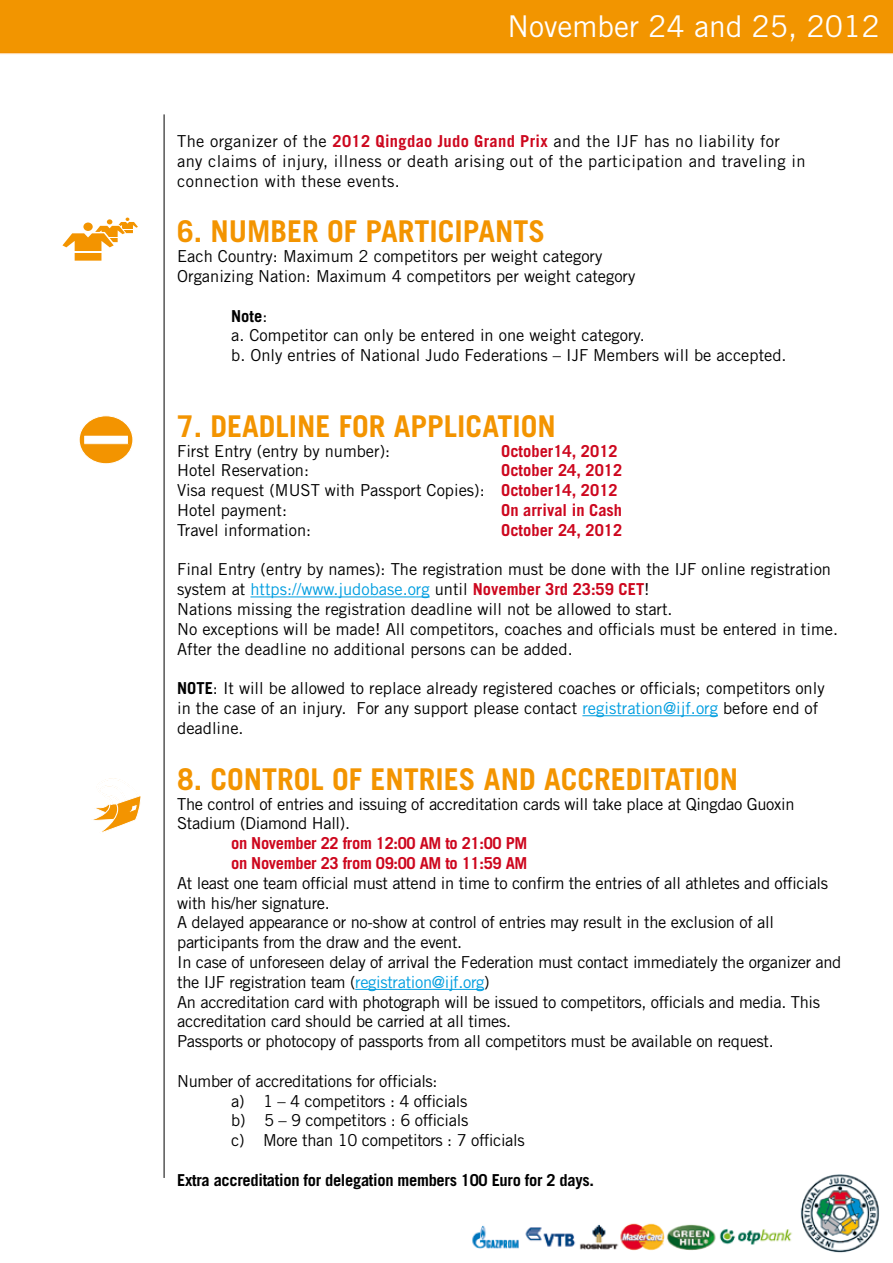
<style>
.page{position:relative;width:893px;height:1263px;background:#fff}
.page>*{position:absolute;margin:0;border:0;box-sizing:border-box;transform-origin:0 0}
.t1{font:700 30px "Trade Gothic";color:#f39400}
.t2{font:30px "Trade Gothic";color:#fff}
.t3{font:16.5px/19.8px "Trade Gothic";color:#000}
.t4{font:16.5px/19.8px "Trade Gothic";letter-spacing:-.02em;color:#000}
.t5{font:16.5px/19.8px "Trade Gothic";letter-spacing:.02em;color:#000}
.t6{font:700 16.5px/19.8px "Trade Gothic";letter-spacing:-.02em;color:#cd071e}
.t7{font:700 16.5px "Trade Gothic";letter-spacing:-.02em;color:#000}
.t8{font:700 16.5px "Trade Gothic";color:#cd071e}
.s1{font-weight:700;color:#cd071e}
.s2{font-weight:700}
.s3{color:#009ee0}
</style>
<div class="page">
<img style="left:0;top:0;width:893px;height:1253px">
<hr style="left:250px;top:596px;width:180px;height:1px;background:#009ee0">
<hr style="left:582px;top:715px;width:136px;height:1px;background:#009ee0">
<hr style="left:355px;top:989px;width:129px;height:1px;background:#009ee0">
<hr style="left:164px;top:114px;width:1px;height:1064px;background:#000">
<svg style="left:60px;top:218px;width:79px;height:44px"></svg>
<div style="left:83px;top:223px;width:10px;height:8px;background:#f39400;border-radius:50%"></div>
<hr style="left:74px;top:251px;width:28px;height:2px;background:#fff">
<div style="left:79px;top:416px;width:54px;height:48px;background:#f39400;border-radius:50%"></div>
<div style="left:79px;top:415px;width:54px;height:49px;border:1px solid #fff;border-radius:50%"></div>
<div style="left:84px;top:435px;width:44px;height:9px;background:#fff"></div>
<div style="left:83px;top:435px;width:46px;height:10px;border:1px solid #f39400"></div>
<svg style="left:89px;top:776px;width:53px;height:58px"></svg>
<h1 class="t2" style="left:507px;top:9px;width:374px">November 24 and 25, 2012</h1>
<p class="t5" style="left:177px;top:131px;width:630px">The organizer of the <span class="s1">2012 Qingdao Judo Grand Prix</span> and the IJF has no liability for any claims of injury, illness or death arising out of the participation and traveling in connection with these events.</p>
<h1 class="t1" style="left:177px;top:213px;width:369px">6. NUMBER OF PARTICIPANTS</h1>
<p class="t3" style="left:177px;top:246px;width:460px">Each Country: Maximum 2 competitors per weight category<br>Organizing Nation: Maximum 4 competitors per weight category</p>
<p class="t3" style="left:231px;top:306px;width:557px"><span class="s2">Note</span>:<br>a. Competitor can only be entered in one weight category.<br>b. Only entries of National Judo Federations – IJF Members will be accepted.</p>
<h1 class="t1" style="left:177px;top:408px;width:380px">7. DEADLINE FOR APPLICATION</h1>
<p class="t3" style="left:177px;top:441px;width:215px">First Entry (entry by number):</p>
<p class="t8" style="left:501px;top:441px;width:118px">October14, 2012</p>
<p class="t3" style="left:177px;top:460px;width:133px">Hotel Reservation:</p>
<p class="t3" style="left:177px;top:460px;width:447px;text-indent:324px"><span class="s1">October 24, 2012<br></span>Visa request (MUST with Passport Copies): <span class="s1">October14, 2012<br></span>Hotel payment:</p>
<p class="t8" style="left:501px;top:500px;width:123px">On arrival in Cash</p>
<p class="t3" style="left:177px;top:520px;width:136px">Travel information:</p>
<p class="t8" style="left:501px;top:520px;width:123px">October 24, 2012</p>
<p class="t3" style="left:177px;top:559px;width:662px">Final Entry (entry by names): The registration must be done with the IJF online registration system at <span class="s3">https://www.judobase.org</span> until <span class="s1">November 3rd 23:59 CET</span>!<br>Nations missing the registration deadline will not be allowed to start.<br>No exceptions will be made! All competitors, coaches and officials must be entered in time.<br>After the deadline no additional persons can be added.</p>
<p class="t3" style="left:177px;top:678px;width:649px"><span class="s2">NOTE</span>: It will be allowed to replace already registered coaches or officials; competitors only in the case of an injury. For any support please contact <span class="s3">registration@ijf.org</span> before end of deadline.</p>
<h1 class="t1" style="left:177px;top:760px;width:562px">8. CONTROL OF ENTRIES AND ACCREDITATION</h1>
<p class="t4" style="left:177px;top:793px;width:619px">The control of entries and issuing of accreditation cards will take place at Qingdao Guoxin<br>Stadium (Diamond Hall).</p>
<p class="t6" style="left:231px;top:833px;width:298px">on November 22 from 12:00 AM to 21:00 PM on November 23 from 09:00 AM to 11:59 AM</p>
<p class="t4" style="left:177px;top:873px;width:666px">At least one team official must attend in time to confirm the entries of all athletes and officials with his/her signature.<br>A delayed appearance or no-show at control of entries may result in the exclusion of all participants from the draw and the event.<br>In case of unforeseen delay of arrival the Federation must contact immediately the organizer and the IJF registration team (<span class="s3">registration@ijf.org</span>)<br>An accreditation card with photograph will be issued to competitors, officials and media. This accreditation card should be carried at all times.<br>Passports or photocopy of passports from all competitors must be available on request.</p>
<p class="t4" style="left:231px;top:1071px;width:295px;text-indent:-54px">Number of accreditations for officials:<br>a) 1 – 4 competitors : 4 officials<br>b) 5 – 9 competitors : 6 officials<br>c) More than 10 competitors : 7 officials</p>
<p class="t7" style="left:177px;top:1170px;width:418px">Extra accreditation for delegation members 100 Euro for 2 days.</p>
</div>
